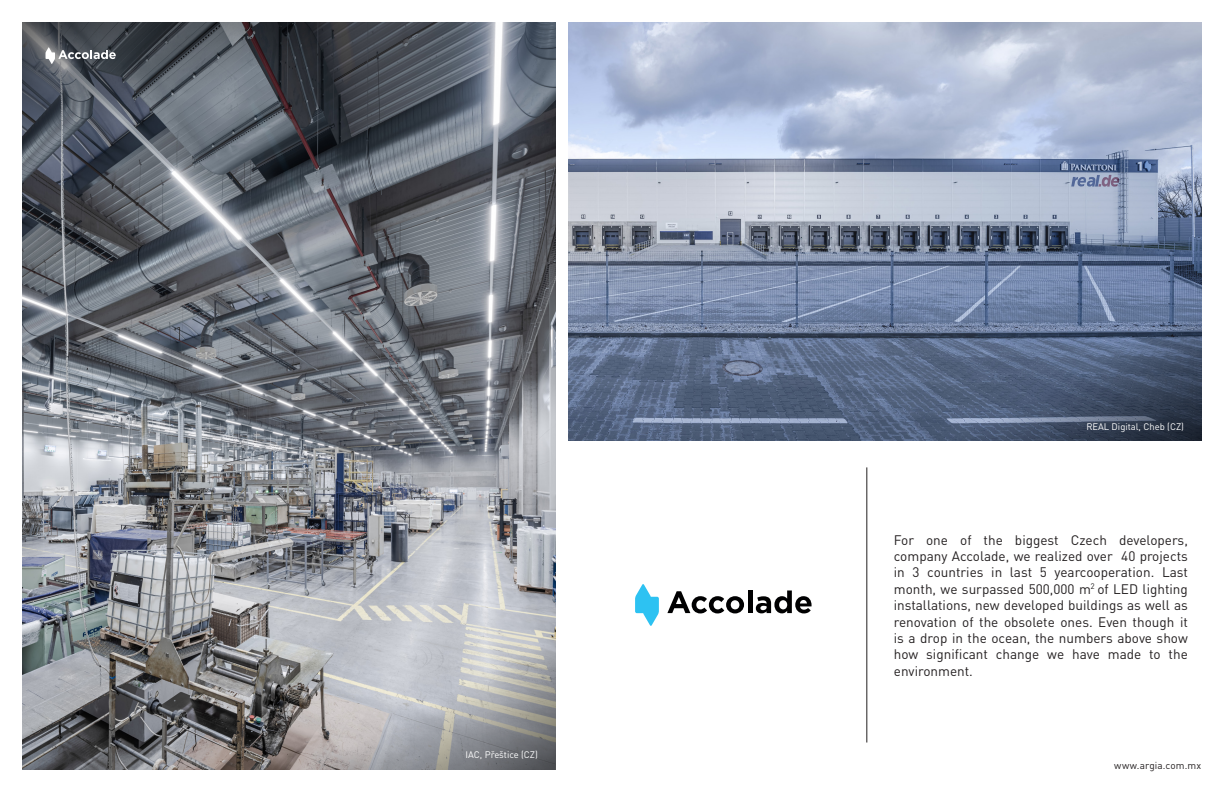
<style>
.page{position:relative;width:1224px;height:792px;background:#fff}
.page>*{position:absolute;margin:0;border:0;box-sizing:border-box;transform-origin:0 0}
.t1{font:13.7px/16.4px "DIN Pro";color:#231f20;text-align:justify}
.t2{font:10px "DIN Pro";letter-spacing:.005em;color:#231f20}
.t3{font:9.4px "DIN Pro";color:#fff}
</style>
<div class="page">
<img style="left:23px;top:23px;width:532px;height:746px">
<img style="left:569px;top:23px;width:632px;height:418px">
<svg style="left:23px;top:23px;width:367px;height:134px"></svg>
<svg style="left:923px;top:276px;width:278px;height:165px"></svg>
<hr style="left:867px;top:467px;width:1px;height:276px;background:#231f20">
<svg style="left:277px;top:604px;width:278px;height:165px"></svg>
<svg style="left:46px;top:47px;width:70px;height:17px"></svg>
<svg style="left:667px;top:591px;width:77px;height:22px"></svg>
<hr style="left:748px;top:590px;width:4px;height:23px;background:#000001">
<svg style="left:756px;top:590px;width:56px;height:23px"></svg>
<svg style="left:635px;top:584px;width:24px;height:42px"></svg>
<p class="t3" style="left:466px;top:749px;width:74px">IAC, Přeštice (CZ)</p>
<p class="t3" style="left:1086px;top:420px;width:99px">REAL Digital, Cheb (CZ)</p>
<p class="t1" style="left:894px;top:531px;width:296px">For one of the biggest Czech developers, company Accolade, we realized over 40 projects in 3 countries in last 5 yearcooperation. Last month, we surpassed 500,000 m<sup>2</sup> of LED lighting installations, new developed buildings as well as renovation of the obsolete ones. Even though it is a drop in the ocean, the numbers above show how significant change we have made to the environment.</p>
<p class="t2" style="left:1114px;top:759px;width:89px">www.argia.com.mx</p>
</div>
